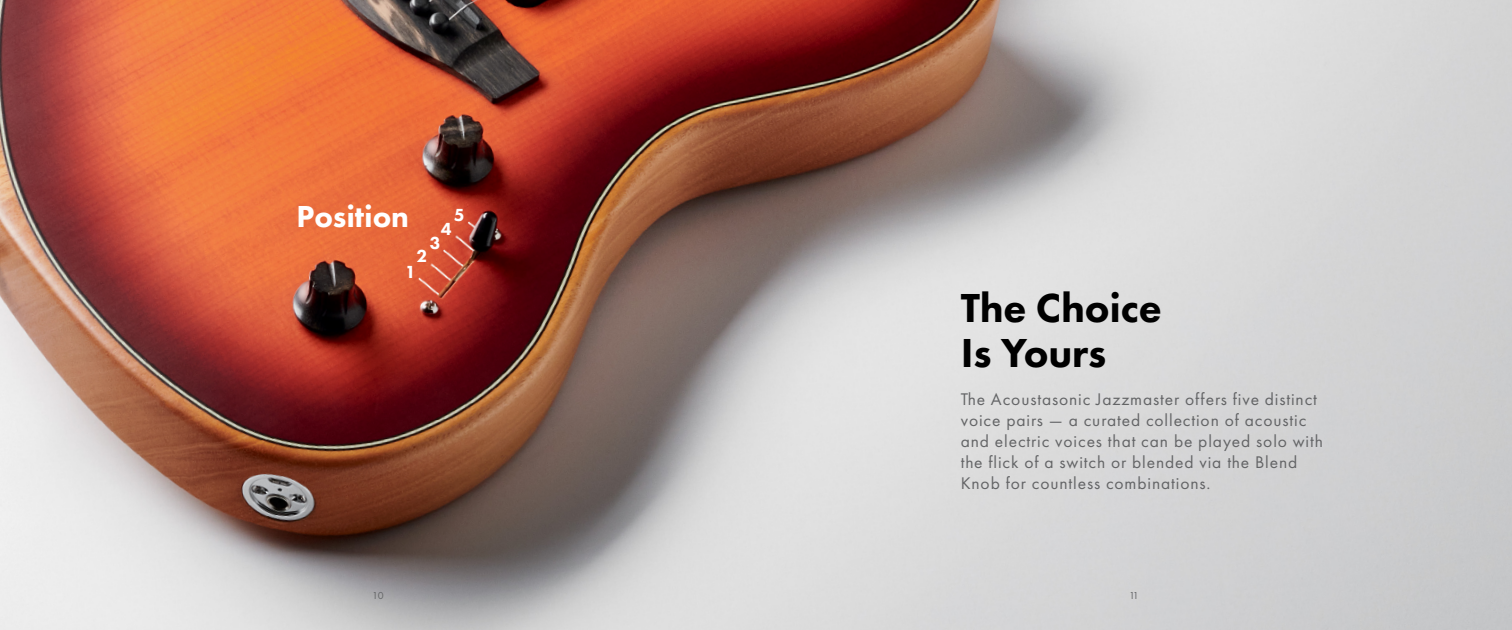
<style>
.page{position:relative;width:1512px;height:630px;background:#fff}
.page>*{position:absolute;margin:0;border:0;box-sizing:border-box;transform-origin:0 0}
.t1{font:42px/45.5px "Futura PT Heavy";letter-spacing:-.005em;color:#000}
.t2{font:31.5px "Futura PT Heavy";letter-spacing:-.005em;color:#fff}
.t3{font:18.2px "Futura PT Heavy";color:#fff}
.t4{font:17.5px/21px "Futura PT";letter-spacing:.05em;color:#636466}
.t5{font:10.5px "Futura PT";color:#636466}
</style>
<div class="page">
<img style="left:0;top:0;width:1512px;height:630px">
<h2 class="t2" style="left:297px;top:197px;width:114px">Position</h2>
<p class="t3" style="left:454px;top:203px;width:12px">5</p>
<p class="t3" style="left:441px;top:217px;width:12px">4</p>
<p class="t3" style="left:430px;top:232px;width:12px">3</p>
<p class="t3" style="left:416px;top:244px;width:12px">2</p>
<p class="t3" style="left:405px;top:261px;width:12px">1</p>
<h1 class="t1" style="left:961px;top:284px;width:203px">The Choice<br>Is Yours</h1>
<p class="t4" style="left:961px;top:389px;width:364px">The Acoustasonic Jazzmaster offers five distinct voice pairs — a curated collection of acoustic and electric voices that can be played solo with the flick of a switch or blended via the Blend Knob for countless combinations.</p>
<p class="t5" style="left:372px;top:589px;width:13px">10</p>
<p class="t5" style="left:1129px;top:589px;width:11px">11</p>
</div>
